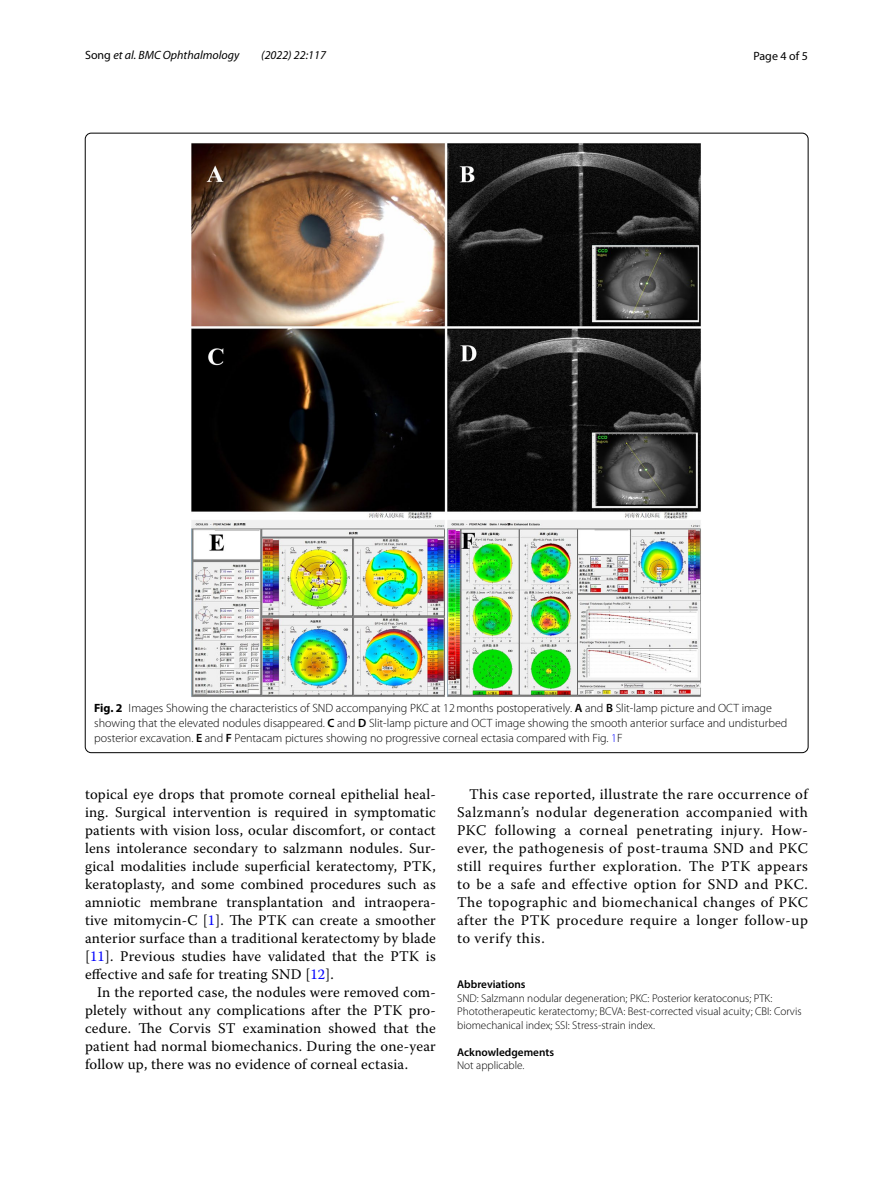
<style>
.page{position:relative;width:893px;height:1187px;background:#fff}
.page>*{position:absolute;margin:0;border:0;box-sizing:border-box;transform-origin:0 0}
.t1{font:14.7px/18px "Warnock Pro";letter-spacing:.02em;color:#000;text-align:justify}
.t2{font:300 12px/15px "Myriad Pro";color:#000}
.t3{font:italic 12px "Myriad Pro";color:#000}
.t4{font:12px "Myriad Pro";color:#000}
.t5{font:300 11.25px/13.5px "Myriad Pro";color:#000}
.t6{font:600 11.25px "Myriad Pro";color:#000}
.s1{font-style:normal}
.s2{font-weight:700}
.s3{font-weight:600}
.s4{color:#00f}
</style>
<div class="page">
<img style="left:191px;top:143px;width:510px;height:554px">
<p class="t3" style="left:85px;top:48px;width:156px"><span class="s1">Song</span> et al. BMC Ophthalmology</p>
<p class="t3" style="left:261px;top:48px;width:66px">(2022) 22:117</p>
<p class="t4" style="left:753px;top:48px;width:56px">Page 4 of 5</p>
<p class="t2" style="left:94px;top:701px;width:695px"><span class="s2">Fig. 2</span> Images Showing the characteristics of SND accompanying PKC at 12months postoperatively. <span class="s3">A</span> and <span class="s3">B</span> Slit-lamp picture and OCT image showing that the elevated nodules disappeared. <span class="s3">C</span> and <span class="s3">D</span> Slit-lamp picture and OCT image showing the smooth anterior surface and undisturbed posterior excavation. <span class="s3">E</span> and <span class="s3">F</span> Pentacam pictures showing no progressive corneal ectasia compared with Fig. <span class="s4">1</span>F</p>
<p class="t1" style="left:85px;top:785px;width:352px">topical eye drops that promote corneal epithelial heal&shy;ing. Surgical intervention is required in symptomatic patients with vision loss, ocular discomfort, or contact lens intolerance secondary to salzmann nodules. Sur&shy;gical modalities include superficial keratectomy, PTK, keratoplasty, and some combined procedures such as amniotic membrane transplantation and intraopera&shy;tive mitomycin-C [<span class="s4">1</span>]. The PTK can create a smoother anterior surface than a traditional keratectomy by blade [<span class="s4">11</span>]. Previous studies have validated that the PTK is effective and safe for treating SND [<span class="s4">12</span>].</p>
<p class="t1" style="left:85px;top:983px;width:352px;text-indent:12px">In the reported case, the nodules were removed com&shy;pletely without any complications after the PTK pro&shy;cedure. The Corvis ST examination showed that the patient had normal biomechanics. During the one-year follow up, there was no evidence of corneal ectasia.</p>
<p class="t1" style="left:457px;top:785px;width:352px;text-indent:12px">This case reported, illustrate the rare occurrence of Salzmann’s nodular degeneration accompanied with PKC following a corneal penetrating injury. How&shy;ever, the pathogenesis of post-trauma SND and PKC still requires further exploration. The PTK appears to be a safe and effective option for SND and PKC.<br>The topographic and biomechanical changes of PKC after the PTK procedure require a longer follow-up to verify this.</p>
<p class="t6" style="left:457px;top:977px;width:70px">Abbreviations</p>
<p class="t5" style="left:457px;top:991px;width:346px">SND: Salzmann nodular degeneration; PKC: Posterior keratoconus; PTK:<br>Phototherapeutic keratectomy; BCVA: Best-corrected visual acuity; CBI: Corvis biomechanical index; SSI: Stress-strain index.</p>
<p class="t6" style="left:457px;top:1044px;width:98px">Acknowledgements</p>
<p class="t5" style="left:457px;top:1059px;width:69px">Not applicable.</p>
</div>
